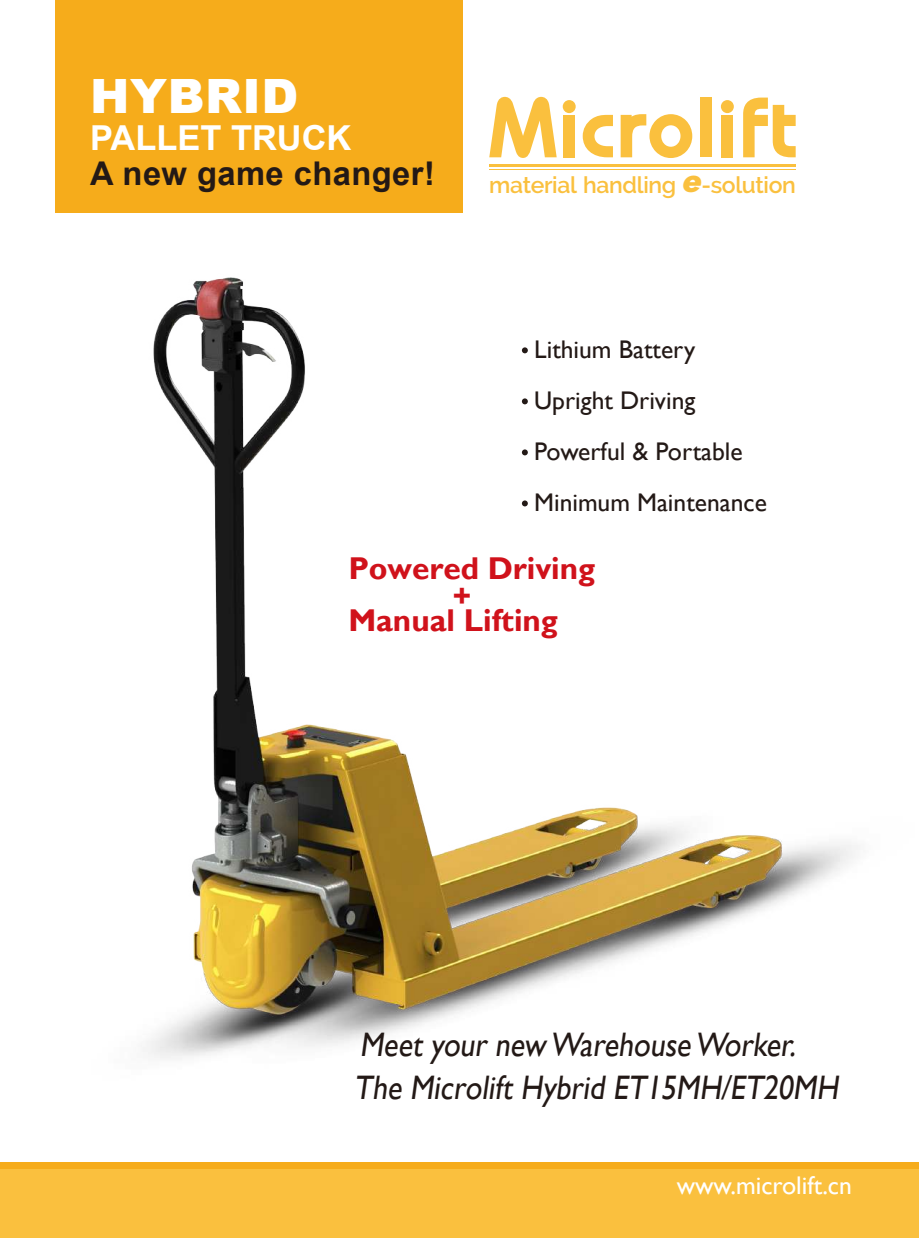
<style>
.page{position:relative;width:919px;height:1238px;background:#fff}
.page>*{position:absolute;margin:0;border:0;box-sizing:border-box;transform-origin:0 0}
.t1{font:900 47.25px "Arial";letter-spacing:.015em;color:#fff}
.t2{font:700 34.35px "Arial";color:#fff}
.t3{font:33.9px/42.6px "Gill Sans";color:#231916;scale:.88 1}
.t4{font:700 32.7px "Arial";letter-spacing:.015em;color:#231916}
.t5{font:700 31.5px/52.7px "Gill Sans";letter-spacing:-.005em;color:#d0121b}
.t6{font:25.5px/51px "Gill Sans";color:#231916}
.t7{font:25.5px "Gill Sans";color:#fff}
.t8{font:600 22.95px "Raleway";letter-spacing:-.015em;color:#fac03e}
.s1{font-weight:800;font-style:italic;font-size:30.6px}
</style>
<div class="page">
<div style="left:55px;top:0;width:408px;height:213px;background:#f6ac1b"></div>
<svg style="left:489px;top:97px;width:67px;height:61px"></svg>
<div style="left:563px;top:115px;width:12px;height:42px;background:#fac03e"></div>
<div style="left:562px;top:100px;width:13px;height:13px;background:#fac03e;border-radius:50%"></div>
<svg style="left:582px;top:115px;width:31px;height:42px"></svg>
<svg style="left:620px;top:114px;width:72px;height:44px"></svg>
<div style="left:700px;top:98px;width:11px;height:59px;background:#fac03e"></div>
<div style="left:720px;top:100px;width:13px;height:13px;background:#fac03e;border-radius:50%"></div>
<div style="left:721px;top:115px;width:12px;height:42px;background:#fac03e"></div>
<svg style="left:743px;top:98px;width:52px;height:59px"></svg>
<hr style="left:489px;top:169px;width:306px;height:1px;background:#fac03e">
<hr style="left:489px;top:164px;width:306px;height:2px;background:#fac03e">
<div style="left:0;top:1169px;width:918px;height:68px;background:#fac03e"></div>
<img style="left:0;top:277px;width:918px;height:892px">
<svg style="left:522px;top:347px;width:6px;height:6px"></svg>
<svg style="left:522px;top:398px;width:6px;height:6px"></svg>
<svg style="left:522px;top:449px;width:6px;height:6px"></svg>
<svg style="left:522px;top:500px;width:6px;height:6px"></svg>
<h1 class="t1" style="left:90px;top:62px;width:210px">HYBRID</h1>
<h2 class="t2" style="left:90px;top:114px;width:262px">PALLET TRUCK</h2>
<p class="t4" style="left:90px;top:150px;width:346px">A new game changer!</p>
<p class="t8" style="left:489px;top:171px;width:308px">material handling <span class="s1">e</span>-solution</p>
<p class="t6" style="left:534px;top:324px;width:234px">Lithium Battery<br>Upright Driving<br>Powerful &amp; Portable<br>Minimum Maintenance</p>
<p class="t5" style="left:348px;top:542px;width:248px">Powered Driving<br>Manual Lifting</p>
<p class="t5" style="left:453px;top:570px;width:20px">+</p>
<h3 class="t3" style="left:354px;top:1023px;width:558px">Meet your new Warehouse Worker.<br>The Microlift Hybrid ET15MH/ET20MH</h3>
<p class="t7" style="left:676px;top:1170px;width:176px">www.microlift.cn</p>
</div>
